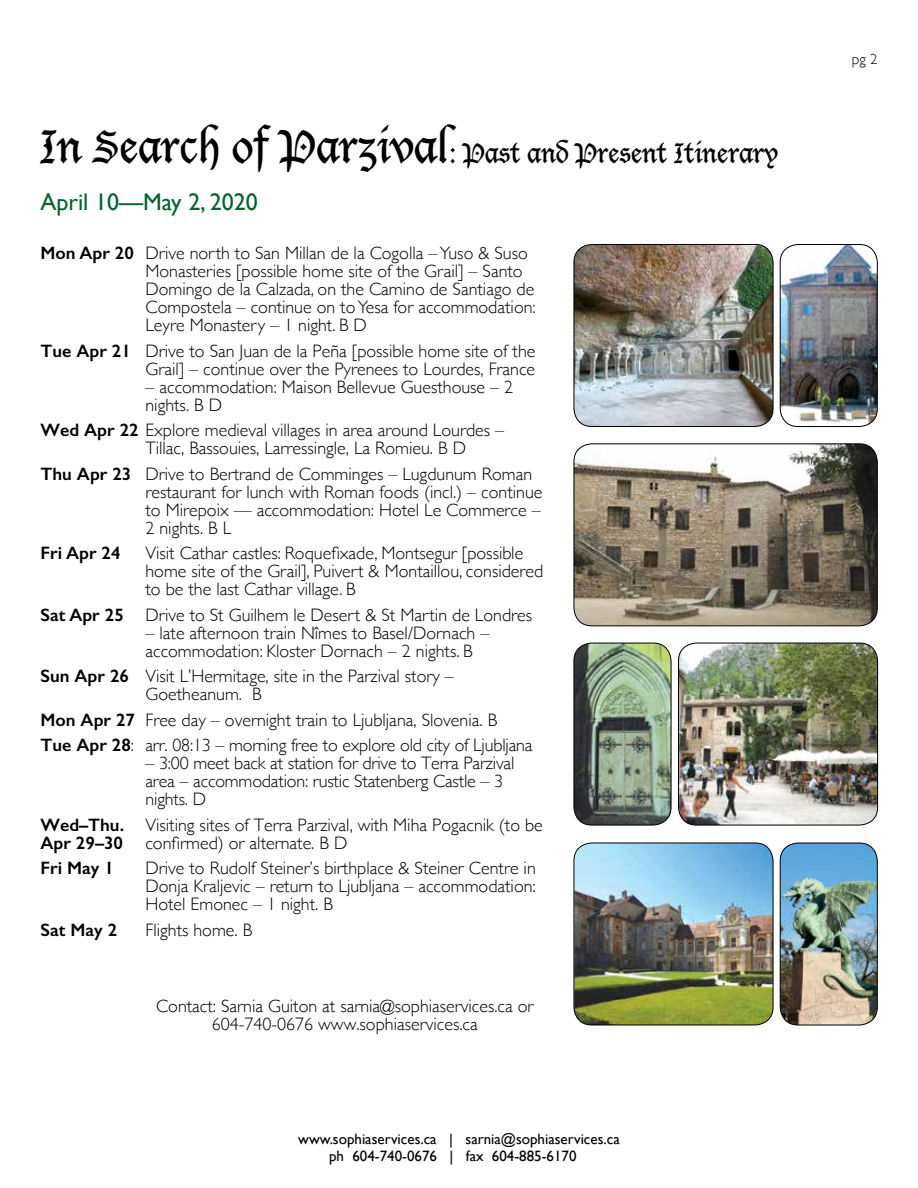
<style>
.page{position:relative;width:918px;height:1188px;background:#fff}
.page>*{position:absolute;margin:0;border:0;box-sizing:border-box;transform-origin:0 0}
.t1{font:27px "Lucida Blackletter";letter-spacing:-.01em;color:#000}
.t2{font:24px "Gill Sans";color:#00642e}
.t3{font:300 18px/18px "Gill Sans";color:#000}
.t4{font:600 18px "Gill Sans";color:#000}
.t5{font:15px/16.6px "Gill Sans";color:#000}
.t6{font:300 15px "Gill Sans";color:#000}
.s1{font-size:45px}
.s2{font-weight:600}
</style>
<div class="page">
<img style="left:678px;top:643px;width:200px;height:182px">
<div style="left:678px;top:643px;width:200px;height:182px;border:1px solid #000;border-radius:18px"></div>
<img style="left:574px;top:643px;width:97px;height:182px">
<div style="left:574px;top:643px;width:97px;height:182px;border:1px solid #000;border-radius:18px"></div>
<img style="left:574px;top:244px;width:199px;height:182px">
<div style="left:574px;top:244px;width:199px;height:183px;border:1px solid #000;border-radius:18px"></div>
<img style="left:780px;top:245px;width:97px;height:182px">
<div style="left:780px;top:244px;width:98px;height:183px;border:1px solid #000;border-radius:18px"></div>
<img style="left:574px;top:444px;width:303px;height:182px">
<div style="left:574px;top:444px;width:304px;height:182px;border:1px solid #000;border-radius:18px"></div>
<img style="left:574px;top:843px;width:199px;height:182px">
<div style="left:574px;top:843px;width:199px;height:182px;border:1px solid #000;border-radius:18px"></div>
<img style="left:780px;top:843px;width:97px;height:182px">
<div style="left:780px;top:843px;width:98px;height:182px;border:1px solid #000;border-radius:18px"></div>
<h1 class="t1" style="left:40px;top:138px;width:740px"><span class="s1">In Search of Parzival</span>: Past and Present Itinerary</h1>
<h2 class="t2" style="left:40px;top:188px;width:219px">April 10—May 2, 2020</h2>
<p class="t3" style="left:145px;top:243px;width:392px;text-indent:-105px"><span class="s2">Mon Apr 20</span> Drive north to San Millan de la Cogolla – Yuso &amp; Suso Monasteries [possible home site of the Grail] – Santo Domingo de la Calzada, on the Camino de Santiago de Compostela – continue on to Yesa for accommodation:<br>Leyre Monastery – 1 night. B D</p>
<p class="t3" style="left:40px;top:341px;width:496px;text-align:right"><span class="s2">Tue Apr 21</span> Drive to San Juan de la Peña [possible home site of the<br>Grail] – continue over the Pyrenees to Lourdes, France</p>
<p class="t3" style="left:145px;top:377px;width:369px">– accommodation: Maison Bellevue Guesthouse – 2 nights. B D</p>
<p class="t3" style="left:145px;top:420px;width:360px;text-indent:-105px"><span class="s2">Wed Apr 22</span> Explore medieval villages in area around Lourdes –<br>Tillac, Bassouies, Larressingle, La Romieu. B D</p>
<p class="t3" style="left:145px;top:464px;width:398px;text-indent:-105px"><span class="s2">Thu Apr 23</span> Drive to Bertrand de Comminges – Lugdunum Roman restaurant for lunch with Roman foods (incl.) – continue to Mirepoix –– accommodation: Hotel Le Commerce – 2 nights. B L</p>
<p class="t4" style="left:40px;top:542px;width:82px">Fri Apr 24</p>
<p class="t3" style="left:145px;top:543px;width:399px">Visit Cathar castles: Roquefixade, Montsegur [possible home site of the Grail], Puivert &amp; Montaillou, considered to be the last Cathar village. B</p>
<p class="t3" style="left:40px;top:605px;width:493px"><span class="s2">Sat Apr 25</span> Drive to St Guilhem le Desert &amp; St Martin de Londres</p>
<p class="t3" style="left:145px;top:623px;width:345px">– late afternoon train Nîmes to Basel/Dornach – accommodation: Kloster Dornach – 2 nights. B</p>
<p class="t3" style="left:145px;top:666px;width:310px;text-indent:-105px"><span class="s2">Sun Apr 26</span> Visit L’Hermitage, site in the Parzival story –<br>Goetheanum. B</p>
<p class="t3" style="left:40px;top:706px;width:494px;line-height:25.5px"><span class="s2">Mon Apr 27</span> Free day – overnight train to Ljubljana, Slovenia. B<br><span class="s2">Tue Apr 28</span>: arr. 08:13 – morning free to explore old city of Ljubljana</p>
<p class="t3" style="left:145px;top:753px;width:370px">– 3:00 meet back at station for drive to Terra Parzival area – accommodation: rustic Statenberg Castle – 3 nights. D</p>
<p class="t3" style="left:145px;top:815px;width:399px;text-indent:-105px"><span class="s2">Wed–Thu.</span> Visiting sites of Terra Parzival, with Miha Pogacnik (to be confirmed) or alternate. B D</p>
<p class="t4" style="left:40px;top:857px;width:75px">Fri May 1</p>
<p class="t3" style="left:146px;top:858px;width:392px;text-align:justify">Drive to Rudolf Steiner’s birthplace &amp; Steiner Centre in Donja Kraljevic – return to Ljubljana – accommodation:<br>Hotel Emonec – 1 night. B</p>
<p class="t4" style="left:41px;top:919px;width:78px">Sat May 2</p>
<p class="t3" style="left:146px;top:920px;width:108px">Flights home. B</p>
<p class="t4" style="left:41px;top:832px;width:84px">Apr 29–30</p>
<p class="t3" style="left:156px;top:996px;width:379px;text-align:center">Contact: Sarnia Guiton at sarnia@sophiaservices.ca or<br>604-740-0676 www.sophiaservices.ca</p>
<p class="t5" style="left:329px;top:1131px;width:292px;text-indent:-31px">www.sophiaservices.ca | sarnia@sophiaservices.ca ph 604-740-0676 | fax 604-885-6170</p>
<p class="t6" style="left:852px;top:48px;width:27px">pg 2</p>
</div>
